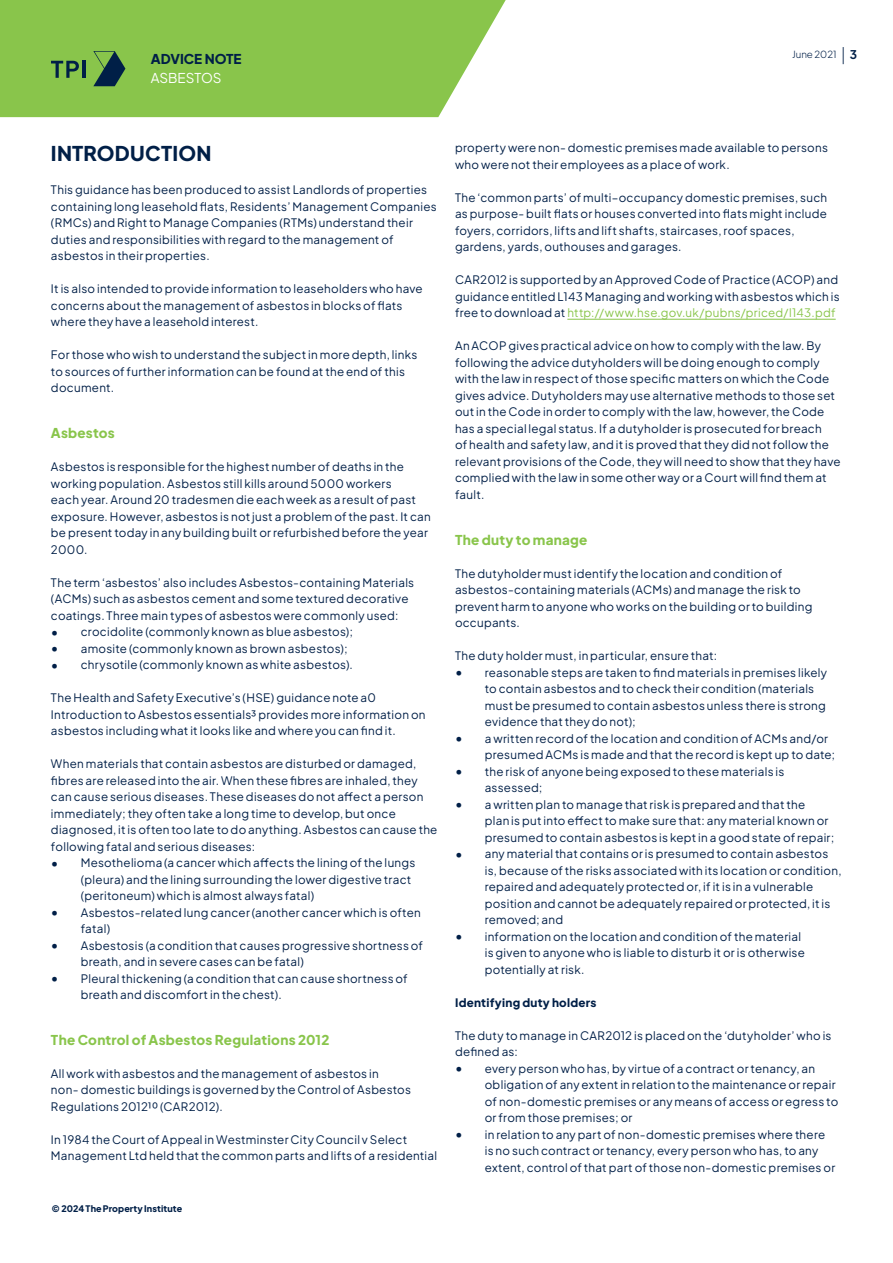
<style>
.page{position:relative;width:893px;height:1263px;background:#fff}
.page>*{position:absolute;margin:0;border:0;box-sizing:border-box;transform-origin:0 0}
.Heading_1{font:800 20.25px "Plus Jakarta Sans";letter-spacing:.01em;color:#001f47}
.Heading_2{font:800 13.5px "Plus Jakarta Sans";letter-spacing:.015em;color:#89c54b}
.t1{font:800 13.5px "Plus Jakarta Sans";color:#001f47}
.t2{font:13.5px "Plus Jakarta Sans";color:#fff}
.Paragraph___Regular{font:11.7px/16.5px "Plus Jakarta Sans";letter-spacing:.025em;color:#001f47}
.Bullet___closed{font:11.7px/16.5px "Plus Jakarta Sans";letter-spacing:.025em;color:#001f47}
.Heading_3{font:800 11.7px "Plus Jakarta Sans";letter-spacing:.025em;color:#001f47}
.t3{font:300 9.75px "Plus Jakarta Sans";color:#001f47}
.t4{font:800 9px "Plus Jakarta Sans";letter-spacing:.01em;color:#001f47}
.s1{font-weight:200;font-size:16.5px}
.s2{font-weight:700;font-size:12px}
.s3{font-size:14.25px}
.s4{color:#89c54b}
</style>
<div class="page">
<svg style="left:0;top:0;width:506px;height:117px;background:#90c857"></svg>
<svg style="left:51px;top:61px;width:28px;height:17px"></svg>
<hr style="left:83px;top:61px;width:3px;height:17px;background:#001f47">
<svg style="left:93px;top:51px;width:32px;height:35px"></svg>
<hr style="left:567px;top:319px;width:269px;height:1px;background:#89c54b">
<p class="t1" style="left:151px;top:47px;width:92px">ADVICE NOTE</p>
<p class="t2" style="left:151px;top:67px;width:72px">ASBESTOS</p>
<p class="t3" style="left:792px;top:47px;width:67px">June 2021 <span class="s1">|</span> <span class="s2">3</span></p>
<p class="Heading_1" style="left:51px;top:135px;width:162px">INTRODUCTION</p>
<p class="Paragraph___Regular" style="left:51px;top:181px;width:387px">This guidance has been produced to assist Landlords of properties containing long leasehold flats, Residents’ Management Companies (RMCs) and Right to Manage Companies (RTMs) understand their duties and responsibilities with regard to the management of asbestos in their properties.</p>
<p class="Paragraph___Regular" style="left:51px;top:280px;width:373px">It is also intended to provide information to leaseholders who have concerns about the management of asbestos in blocks of flats where they have a leasehold interest.</p>
<p class="Paragraph___Regular" style="left:51px;top:346px;width:368px">For those who wish to understand the subject in more depth, links to sources of further information can be found at the end of this document.</p>
<p class="Heading_2" style="left:51px;top:421px;width:65px">Asbestos</p>
<p class="Paragraph___Regular" style="left:51px;top:457px;width:381px">Asbestos is responsible for the highest number of deaths in the working population. Asbestos still kills around 5000 workers<br>each year. Around 20 tradesmen die each week as a result of past exposure. However, asbestos is not just a problem of the past. It can be present today in any building built or refurbished before the year 2000.</p>
<p class="Paragraph___Regular" style="left:51px;top:573px;width:365px">The term ‘asbestos’ also includes Asbestos-containing Materials (ACMs) such as asbestos cement and some textured decorative coatings. Three main types of asbestos were commonly used:</p>
<p class="Bullet___closed" style="left:51px;top:622px;width:303px"><span class="s3">•</span> crocidolite (commonly known as blue asbestos);</p>
<p class="Bullet___closed" style="left:51px;top:639px;width:298px"><span class="s3">•</span> amosite (commonly known as brown asbestos);</p>
<p class="Bullet___closed" style="left:51px;top:655px;width:303px"><span class="s3">•</span> chrysotile (commonly known as white asbestos).</p>
<p class="Paragraph___Regular" style="left:51px;top:688px;width:376px">The Health and Safety Executive’s (HSE) guidance note a0<br>Introduction to Asbestos essentials³ provides more information on asbestos including what it looks like and where you can find it.</p>
<p class="Paragraph___Regular" style="left:51px;top:754px;width:388px">When materials that contain asbestos are disturbed or damaged, fibres are released into the air. When these fibres are inhaled, they can cause serious diseases. These diseases do not affect a person immediately; they often take a long time to develop, but once diagnosed, it is often too late to do anything. Asbestos can cause the following fatal and serious diseases:</p>
<p class="Bullet___closed" style="left:81px;top:853px;width:336px;text-indent:-30px"><span class="s3">•</span> Mesothelioma (a cancer which affects the lining of the lungs (pleura) and the lining surrounding the lower digestive tract (peritoneum) which is almost always fatal)</p>
<p class="Bullet___closed" style="left:81px;top:903px;width:342px;text-indent:-30px"><span class="s3">•</span> Asbestos-related lung cancer (another cancer which is often fatal)</p>
<p class="Bullet___closed" style="left:81px;top:936px;width:344px;text-indent:-30px"><span class="s3">•</span> Asbestosis (a condition that causes progressive shortness of breath, and in severe cases can be fatal)</p>
<p class="Bullet___closed" style="left:81px;top:969px;width:329px;text-indent:-30px"><span class="s3">•</span> Pleural thickening (a condition that can cause shortness of breath and discomfort in the chest).</p>
<p class="Heading_2" style="left:51px;top:1027px;width:280px">The Control of Asbestos Regulations 2012</p>
<p class="Paragraph___Regular" style="left:51px;top:1064px;width:361px">All work with asbestos and the management of asbestos in<br>non- domestic buildings is governed by the Control of Asbestos<br>Regulations 2012¹⁰ (CAR2012).</p>
<p class="Paragraph___Regular" style="left:51px;top:1130px;width:388px">In 1984 the Court of Appeal in Westminster City Council v Select<br>Management Ltd held that the common parts and lifts of a residential</p>
<p class="t4" style="left:52px;top:1200px;width:132px">© 2024 The Property Institute</p>
<p class="Paragraph___Regular" style="left:455px;top:139px;width:374px">property were non- domestic premises made available to persons who were not their employees as a place of work.</p>
<p class="Paragraph___Regular" style="left:455px;top:188px;width:374px">The ‘common parts’ of multi–occupancy domestic premises, such as purpose- built flats or houses converted into flats might include foyers, corridors, lifts and lift shafts, staircases, roof spaces, gardens, yards, outhouses and garages.</p>
<p class="Paragraph___Regular" style="left:455px;top:271px;width:386px">CAR2012 is supported by an Approved Code of Practice (ACOP) and guidance entitled L143 Managing and working with asbestos which is free to download at <span class="s4">http://www.hse.gov.uk/pubns/priced/l143.pdf</span></p>
<p class="Paragraph___Regular" style="left:455px;top:337px;width:387px">An ACOP gives practical advice on how to comply with the law. By following the advice dutyholders will be doing enough to comply with the law in respect of those specific matters on which the Code gives advice. Dutyholders may use alternative methods to those set out in the Code in order to comply with the law, however, the Code has a special legal status. If a dutyholder is prosecuted for breach<br>of health and safety law, and it is proved that they did not follow the relevant provisions of the Code, they will need to show that they have complied with the law in some other way or a Court will find them at fault.</p>
<p class="Heading_2" style="left:455px;top:527px;width:134px">The duty to manage</p>
<p class="Paragraph___Regular" style="left:455px;top:564px;width:359px">The dutyholder must identify the location and condition of asbestos-containing materials (ACMs) and manage the risk to prevent harm to anyone who works on the building or to building occupants.</p>
<p class="Paragraph___Regular" style="left:455px;top:646px;width:264px">The duty holder must, in particular, ensure that:</p>
<p class="Bullet___closed" style="left:485px;top:663px;width:344px;text-indent:-30px"><span class="s3">•</span> reasonable steps are taken to find materials in premises likely to contain asbestos and to check their condition (materials must be presumed to contain asbestos unless there is strong evidence that they do not);</p>
<p class="Bullet___closed" style="left:485px;top:729px;width:352px;text-indent:-30px"><span class="s3">•</span> a written record of the location and condition of ACMs and/or presumed ACMs is made and that the record is kept up to date;</p>
<p class="Bullet___closed" style="left:485px;top:762px;width:301px;text-indent:-30px"><span class="s3">•</span> the risk of anyone being exposed to these materials is assessed;</p>
<p class="Bullet___closed" style="left:485px;top:795px;width:351px;text-indent:-30px"><span class="s3">•</span> a written plan to manage that risk is prepared and that the<br>plan is put into effect to make sure that: any material known or presumed to contain asbestos is kept in a good state of repair;</p>
<p class="Bullet___closed" style="left:485px;top:844px;width:358px;text-indent:-30px"><span class="s3">•</span> any material that contains or is presumed to contain asbestos is, because of the risks associated with its location or condition, repaired and adequately protected or, if it is in a vulnerable position and cannot be adequately repaired or protected, it is removed; and</p>
<p class="Bullet___closed" style="left:485px;top:927px;width:322px;text-indent:-30px"><span class="s3">•</span> information on the location and condition of the material is given to anyone who is liable to disturb it or is otherwise potentially at risk.</p>
<p class="Heading_3" style="left:455px;top:991px;width:143px">Identifying duty holders</p>
<p class="Paragraph___Regular" style="left:455px;top:1026px;width:378px">The duty to manage in CAR2012 is placed on the ‘dutyholder’ who is defined as:</p>
<p class="Bullet___closed" style="left:485px;top:1059px;width:355px;text-indent:-30px"><span class="s3">•</span> every person who has, by virtue of a contract or tenancy, an obligation of any extent in relation to the maintenance or repair of non-domestic premises or any means of access or egress to or from those premises; or</p>
<p class="Bullet___closed" style="left:485px;top:1125px;width:352px;text-indent:-30px"><span class="s3">•</span> in relation to any part of non-domestic premises where there is no such contract or tenancy, every person who has, to any extent, control of that part of those non-domestic premises or</p>
</div>
